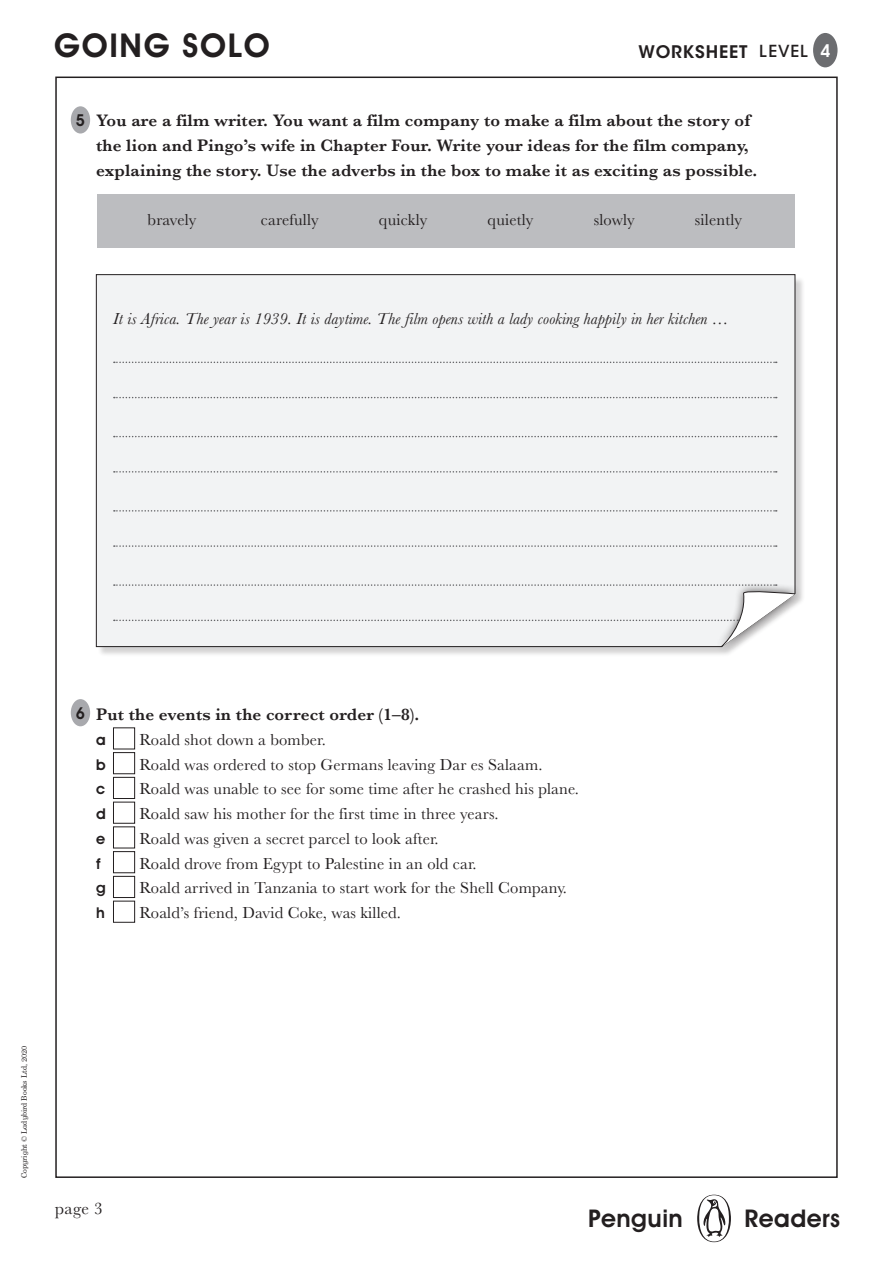
<style>
.page{position:relative;width:893px;height:1263px;background:#fff}
.page>*{position:absolute;margin:0;border:0;box-sizing:border-box;transform-origin:0 0}
.t1{font:600 33px "Avant Garde IT Cby BT";letter-spacing:.05em;color:#231f20}
.t2{font:600 24.6px "Avant Garde IT Cby BT";letter-spacing:.02em;color:#231f20}
._05b_HEADING{font:600 17.25px "Baskerville";letter-spacing:.01em;color:#231f20}
.t3{font:600 17.25px "ITC Avant Garde Std";letter-spacing:.05em;color:#231f20}
.t4{font:17.25px "Baskerville";color:#231f20}
._05_BODY{font:16.5px "Baskerville";letter-spacing:.01em;color:#231f20}
._05_BODY-2{font:italic 16.5px "Baskerville";letter-spacing:.01em;color:#231f20}
.BODY_TEXT{font:600 16.5px "Avant Garde IT Cby BT";color:#231f20;scale:.96 1}
._05_BODY-3{font:600 15px "Avant Garde IT Cby BT";color:#231f20}
.t5{font:7.5px "Century Schlbk Penguin Inf";color:#231f20}
.s1{font-weight:500;font-size:16.5px}
.s2{font-family:"Avant Garde IT Cby BT";font-size:18px;color:#fff}
</style>
<div class="page">
<div style="left:697px;top:1195px;width:34px;height:47px;background:#231f20;border-radius:50%"></div>
<svg style="left:699px;top:1195px;width:30px;height:46px"></svg>
<div style="left:813px;top:33px;width:24px;height:34px;background:#6c6d70;border-radius:50%"></div>
<div style="left:97px;top:276px;width:708px;height:382px;background:#231f20;opacity:.2"></div>
<div style="left:96px;top:274px;width:699px;height:373px;background:#f2f3f4"></div>
<div style="left:715px;top:583px;width:88px;height:71px;background:#231f20;opacity:.8"></div>
<div style="left:98px;top:195px;width:697px;height:53px;background:#bcbdc0"></div>
<svg style="left:114px;top:362px;width:663px;height:1px"></svg>
<svg style="left:114px;top:397px;width:663px;height:1px"></svg>
<svg style="left:114px;top:436px;width:663px;height:1px"></svg>
<svg style="left:114px;top:471px;width:663px;height:2px"></svg>
<svg style="left:114px;top:510px;width:663px;height:2px"></svg>
<svg style="left:114px;top:545px;width:663px;height:2px"></svg>
<svg style="left:114px;top:584px;width:681px;height:63px"></svg>
<div style="left:113px;top:727px;width:22px;height:22px;border:1px solid #231f20"></div>
<div style="left:113px;top:752px;width:22px;height:22px;border:1px solid #231f20"></div>
<div style="left:113px;top:777px;width:22px;height:22px;border:1px solid #231f20"></div>
<div style="left:113px;top:802px;width:22px;height:22px;border:1px solid #231f20"></div>
<div style="left:113px;top:826px;width:22px;height:22px;border:1px solid #231f20"></div>
<div style="left:113px;top:851px;width:22px;height:22px;border:1px solid #231f20"></div>
<div style="left:113px;top:876px;width:22px;height:22px;border:1px solid #231f20"></div>
<div style="left:113px;top:901px;width:22px;height:22px;border:1px solid #231f20"></div>
<div style="left:71px;top:106px;width:19px;height:28px;background:#a8a9ad;border-radius:50%"></div>
<div style="left:71px;top:699px;width:19px;height:27px;background:#a8a9ad;border-radius:50%"></div>
<h1 class="t1" style="left:54px;top:26px;width:217px">GOING SOLO</h1>
<p class="t3" style="left:639px;top:41px;width:193px">WORKSHEET <span class="s1">LEVEL</span> <span class="s2">4</span></p>
<p class="BODY_TEXT" style="left:76px;top:110px;width:11px">5</p>
<p class="_05b_HEADING" style="left:96px;top:108px;width:656px">You are a film writer. You want a film company to make a film about the story of</p>
<p class="_05b_HEADING" style="left:96px;top:133px;width:654px">the lion and Pingo’s wife in Chapter Four. Write your ideas for the film company,</p>
<p class="_05b_HEADING" style="left:96px;top:158px;width:663px">explaining the story. Use the adverbs in the box to make it as exciting as possible.</p>
<p class="_05_BODY" style="left:148px;top:209px;width:50px">bravely</p>
<p class="_05_BODY" style="left:261px;top:209px;width:59px">carefully</p>
<p class="_05_BODY" style="left:379px;top:209px;width:50px">quickly</p>
<p class="_05_BODY" style="left:488px;top:209px;width:47px">quietly</p>
<p class="_05_BODY" style="left:594px;top:209px;width:43px">slowly</p>
<p class="_05_BODY" style="left:695px;top:209px;width:49px">silently</p>
<p class="_05_BODY-2" style="left:113px;top:308px;width:617px">It is Africa. The year is 1939. It is daytime. The film opens with a lady cooking happily in her kitchen …</p>
<p class="BODY_TEXT" style="left:76px;top:703px;width:11px">6</p>
<p class="_05b_HEADING" style="left:96px;top:702px;width:325px">Put the events in the correct order (1–8).</p>
<p class="_05_BODY-3" style="left:96px;top:730px;width:11px">a</p>
<p class="_05_BODY" style="left:139px;top:729px;width:188px">Roald shot down a bomber.</p>
<p class="_05_BODY-3" style="left:96px;top:755px;width:11px">b</p>
<p class="_05_BODY" style="left:139px;top:754px;width:405px">Roald was ordered to stop Germans leaving Dar es Salaam.</p>
<p class="_05_BODY-3" style="left:96px;top:780px;width:11px">c</p>
<p class="_05_BODY" style="left:139px;top:778px;width:441px">Roald was unable to see for some time after he crashed his plane.</p>
<p class="_05_BODY-3" style="left:96px;top:805px;width:11px">d</p>
<p class="_05_BODY" style="left:139px;top:803px;width:361px">Roald saw his mother for the first time in three years.</p>
<p class="_05_BODY-3" style="left:96px;top:829px;width:11px">e</p>
<p class="_05_BODY" style="left:139px;top:828px;width:301px">Roald was given a secret parcel to look after.</p>
<p class="_05_BODY-3" style="left:96px;top:854px;width:6px">f</p>
<p class="_05_BODY" style="left:139px;top:853px;width:339px">Roald drove from Egypt to Palestine in an old car.</p>
<p class="_05_BODY-3" style="left:96px;top:879px;width:11px">g</p>
<p class="_05_BODY" style="left:139px;top:877px;width:429px">Roald arrived in Tanzania to start work for the Shell Company.</p>
<p class="_05_BODY-3" style="left:96px;top:904px;width:10px">h</p>
<p class="_05_BODY" style="left:139px;top:902px;width:263px">Roald’s friend, David Coke, was killed.</p>
<p class="t5" style="left:19px;top:1178px;width:134px;rotate:-90deg">Copyright © Ladybird Books Ltd, 2020</p>
<p class="t4" style="left:55px;top:1197px;width:49px">page 3</p>
<h2 class="t2" style="left:588px;top:1203px;width:96px">Penguin</h2>
<h2 class="t2" style="left:744px;top:1203px;width:97px">Readers</h2>
</div>
